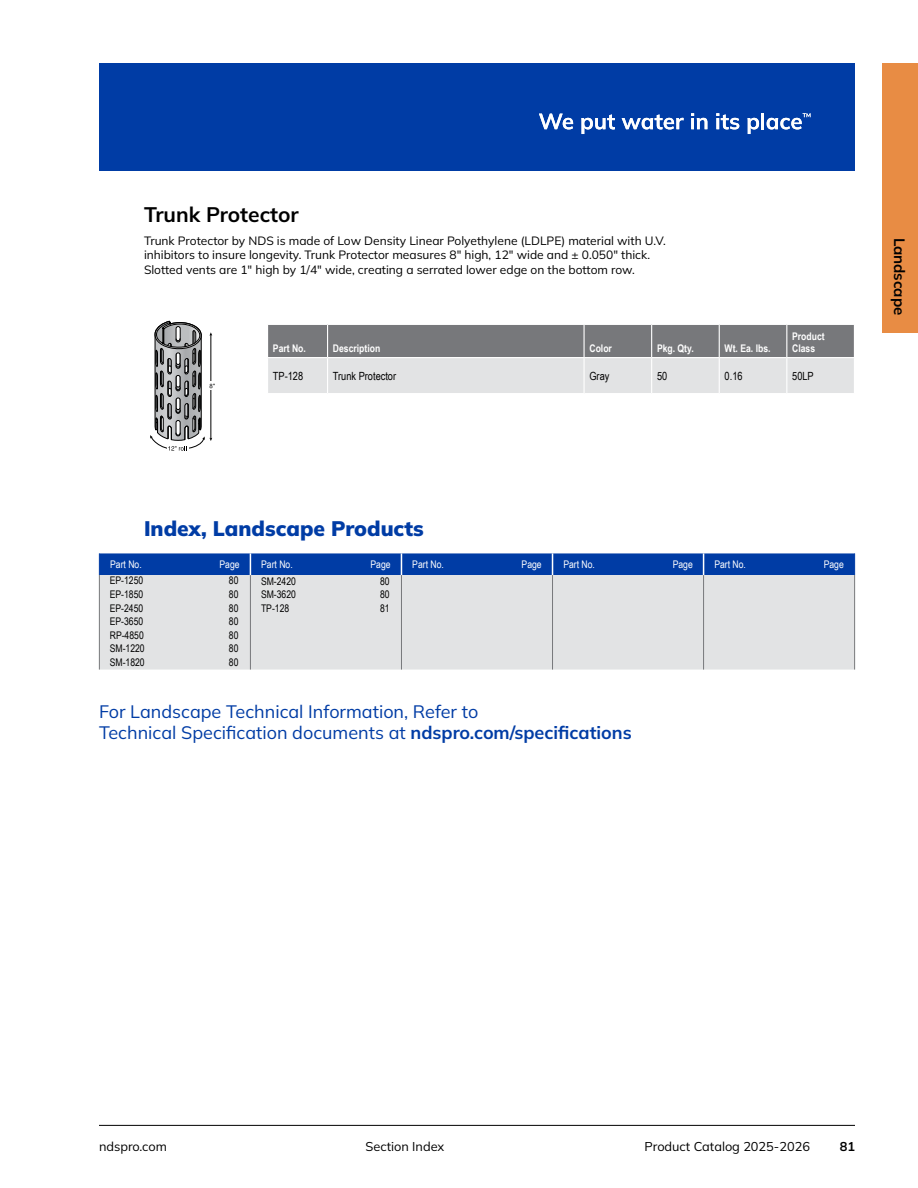
<style>
.page{position:relative;width:918px;height:1188px;background:#fff}
.page>*{position:absolute;margin:0;border:0;box-sizing:border-box;transform-origin:0 0}
.t1{font:200 21px "Mulish";color:#003ca5}
.t2{font:700 21px "Mulish";letter-spacing:-.005em;color:#000}
.t3{font:18px/21px "Mulish";color:#003ca5}
.t4{font:700 15px "Mulish";letter-spacing:-.005em;color:#000}
.t5{font:12.75px "Mulish";color:#000}
.t6{font:700 12.75px "Mulish";color:#000}
.t7{font:12px/14.2px "Mulish";color:#000}
.t8{font:11.25px "Arial Narrow";color:#000}
.t9{font:10.5px "Arial Narrow";color:#000}
.t10{font:10.5px "Arial Narrow";color:#fff}
.t11{font:700 10.5px/12.6px "Arial Narrow";color:#fff}
.s1{font-weight:700}
</style>
<div class="page">
<hr style="left:99px;top:1125px;width:756px;height:1px;background:#000">
<div style="left:99px;top:63px;width:756px;height:108px;background:#003ca5"></div>
<svg style="left:539px;top:114px;width:34px;height:15px"></svg>
<svg style="left:581px;top:114px;width:34px;height:20px"></svg>
<svg style="left:622px;top:114px;width:62px;height:15px"></svg>
<svg style="left:691px;top:113px;width:16px;height:16px"></svg>
<svg style="left:716px;top:113px;width:23px;height:16px"></svg>
<svg style="left:748px;top:118px;width:11px;height:16px"></svg>
<hr style="left:761px;top:113px;width:3px;height:16px;background:#fff">
<svg style="left:767px;top:113px;width:43px;height:16px"></svg>
<div style="left:882px;top:63px;width:36px;height:270px;background:#e88c44"></div>
<div style="left:100px;top:575px;width:754px;height:95px;background:#e2e3e4"></div>
<hr style="left:250px;top:575px;width:1px;height:95px;background:#77787b">
<hr style="left:401px;top:575px;width:1px;height:95px;background:#77787b">
<hr style="left:552px;top:575px;width:1px;height:95px;background:#77787b">
<hr style="left:703px;top:575px;width:1px;height:95px;background:#77787b">
<hr style="left:854px;top:575px;width:1px;height:95px;background:#77787b">
<hr style="left:99px;top:575px;width:1px;height:95px;background:#77787b">
<div style="left:99px;top:553px;width:756px;height:22px;background:#003ca5"></div>
<svg style="left:150px;top:321px;width:65px;height:130px"></svg>
<svg style="left:268px;top:325px;width:586px;height:68px;background:#afb0b2"></svg>
<hr style="left:327px;top:325px;width:1px;height:32px;background:#fff">
<hr style="left:584px;top:325px;width:1px;height:32px;background:#fff">
<hr style="left:651px;top:325px;width:1px;height:32px;background:#fff">
<hr style="left:719px;top:325px;width:1px;height:32px;background:#fff">
<hr style="left:786px;top:325px;width:1px;height:32px;background:#fff">
<hr style="left:327px;top:358px;width:1px;height:35px;background:#fff">
<hr style="left:584px;top:358px;width:1px;height:35px;background:#fff">
<hr style="left:651px;top:358px;width:1px;height:35px;background:#fff">
<hr style="left:719px;top:358px;width:1px;height:35px;background:#fff">
<hr style="left:786px;top:358px;width:1px;height:35px;background:#fff">
<hr style="left:267px;top:357px;width:61px;height:1px;background:#fff">
<hr style="left:328px;top:357px;width:256px;height:1px;background:#fff">
<hr style="left:584px;top:357px;width:68px;height:1px;background:#fff">
<hr style="left:652px;top:357px;width:67px;height:1px;background:#fff">
<hr style="left:719px;top:357px;width:68px;height:1px;background:#fff">
<hr style="left:787px;top:357px;width:68px;height:1px;background:#fff">
<h1 class="t2" style="left:144px;top:200px;width:156px">Trunk Protector</h1>
<p class="t7" style="left:144px;top:233px;width:524px">Trunk Protector by NDS is made of Low Density Linear Polyethylene (LDLPE) material with U.V. inhibitors to insure longevity. Trunk Protector measures 8" high, 12" wide and ± 0.050" thick.<br>Slotted vents are 1" high by 1/4" wide, creating a serrated lower edge on the bottom row.</p>
<p class="t11" style="left:273px;top:342px;width:35px">Part No.</p>
<p class="t11" style="left:333px;top:342px;width:49px">Description</p>
<p class="t11" style="left:589px;top:342px;width:24px">Color</p>
<p class="t11" style="left:657px;top:342px;width:38px">Pkg. Qty.</p>
<p class="t11" style="left:725px;top:342px;width:47px">Wt. Ea. lbs.</p>
<p class="t11" style="left:792px;top:329px;width:34px">Product<br>Class</p>
<p class="t8" style="left:273px;top:367px;width:32px">TP-128</p>
<p class="t8" style="left:333px;top:367px;width:65px">Trunk Protector</p>
<p class="t8" style="left:589px;top:367px;width:21px">Gray</p>
<p class="t8" style="left:657px;top:367px;width:12px">50</p>
<p class="t8" style="left:725px;top:367px;width:19px">0.16</p>
<p class="t8" style="left:792px;top:367px;width:23px">50LP</p>
<p class="t4" style="left:910px;top:238px;width:79px;rotate:90deg">Landscape</p>
<h1 class="t1" style="left:144px;top:514px;width:281px">Index, Landscape Products</h1>
<p class="t10" style="left:110px;top:557px;width:33px">Part No.</p>
<p class="t10" style="left:220px;top:557px;width:22px">Page</p>
<p class="t10" style="left:261px;top:557px;width:33px">Part No.</p>
<p class="t10" style="left:371px;top:557px;width:22px">Page</p>
<p class="t10" style="left:412px;top:557px;width:33px">Part No.</p>
<p class="t10" style="left:522px;top:557px;width:22px">Page</p>
<p class="t10" style="left:563px;top:557px;width:33px">Part No.</p>
<p class="t10" style="left:673px;top:557px;width:22px">Page</p>
<p class="t10" style="left:714px;top:557px;width:33px">Part No.</p>
<p class="t10" style="left:824px;top:557px;width:22px">Page</p>
<p class="t9" style="left:110px;top:573px;width:35px">EP-1250</p>
<p class="t9" style="left:229px;top:573px;width:11px">80</p>
<p class="t9" style="left:110px;top:587px;width:35px">EP-1850</p>
<p class="t9" style="left:229px;top:587px;width:11px">80</p>
<p class="t9" style="left:110px;top:600px;width:35px">EP-2450</p>
<p class="t9" style="left:229px;top:600px;width:11px">80</p>
<p class="t9" style="left:110px;top:614px;width:35px">EP-3650</p>
<p class="t9" style="left:229px;top:614px;width:11px">80</p>
<p class="t9" style="left:110px;top:627px;width:35px">RP-4850</p>
<p class="t9" style="left:229px;top:627px;width:11px">80</p>
<p class="t9" style="left:110px;top:641px;width:36px">SM-1220</p>
<p class="t9" style="left:229px;top:641px;width:11px">80</p>
<p class="t9" style="left:110px;top:654px;width:36px">SM-1820</p>
<p class="t9" style="left:229px;top:654px;width:11px">80</p>
<p class="t9" style="left:261px;top:573px;width:36px">SM-2420</p>
<p class="t9" style="left:380px;top:573px;width:11px">80</p>
<p class="t9" style="left:261px;top:587px;width:36px">SM-3620</p>
<p class="t9" style="left:380px;top:587px;width:11px">80</p>
<p class="t9" style="left:261px;top:600px;width:30px">TP-128</p>
<p class="t9" style="left:380px;top:600px;width:11px">81</p>
<h2 class="t3" style="left:99px;top:701px;width:534px">For Landscape Technical Information, Refer to<br>Technical Specification documents at <span class="s1">ndspro.com/specifications</span></h2>
<p class="t5" style="left:99px;top:1138px;width:69px">ndspro.com</p>
<p class="t5" style="left:366px;top:1138px;width:80px">Section Index</p>
<p class="t5" style="left:645px;top:1138px;width:167px">Product Catalog 2025-2026</p>
<p class="t6" style="left:840px;top:1138px;width:17px">81</p>
</div>
